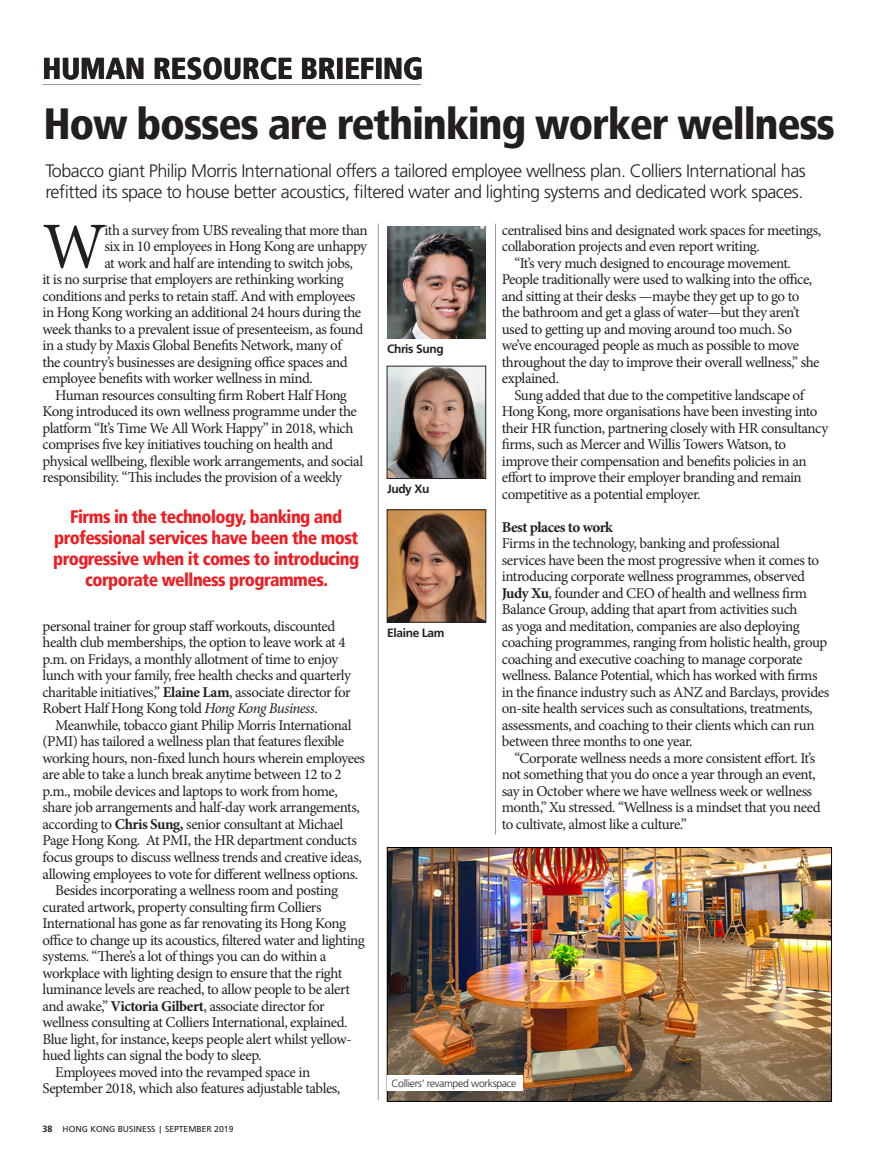
<style>
.page{position:relative;width:893px;height:1170px;background:#fff}
.page>*{position:absolute;margin:0;border:0;box-sizing:border-box;transform-origin:0 0}
.t1{font:65.7px "Minion Pro";color:#231f20}
.t2{font:900 condensed 43.5px "Frutiger";letter-spacing:-.03em;color:#231f20}
.t3{font:900 condensed 30px "Frutiger";color:#231f20}
.t4{font:300 18px/21px "Frutiger";letter-spacing:-.03em;color:#231f20}
.t5{font:900 condensed 18px/21px "Frutiger";letter-spacing:-.03em;color:#ee1d23;text-align:center}
.t6{font:15px/16.5px "Minion Pro";letter-spacing:-.035em;color:#231f20}
.t7{font:700 15px "Minion Pro";letter-spacing:-.03em;color:#231f20}
.t8{font:700 12px "Frutiger";letter-spacing:-.03em;color:#231f20}
.t9{font:300 10.5px "Frutiger";letter-spacing:-.03em;color:#231f20}
.t10{font:9px "Frutiger";color:#231f20}
.s1{font-weight:700}
.s2{font-style:italic}
</style>
<div class="page">
<hr style="left:43px;top:84px;width:378px;height:1px;background:#939598">
<img style="left:387px;top:226px;width:99px;height:113px">
<hr style="left:495px;top:224px;width:1px;height:610px;background:#939598">
<hr style="left:378px;top:224px;width:1px;height:875px;background:#939598">
<img style="left:389px;top:368px;width:95px;height:108px">
<div style="left:387px;top:366px;width:99px;height:112px;border:1px solid #231f20"></div>
<img style="left:389px;top:849px;width:441px;height:250px">
<div style="left:387px;top:847px;width:445px;height:254px;border:1px solid #000"></div>
<div style="left:387px;top:1074px;width:136px;height:16px;background:#fff"></div>
<img style="left:389px;top:511px;width:95px;height:109px">
<div style="left:387px;top:509px;width:99px;height:113px;border:1px solid #231f20"></div>
<h3 class="t3" style="left:43px;top:50px;width:382px">HUMAN RESOURCE BRIEFING</h3>
<h2 class="t2" style="left:44px;top:98px;width:793px">How bosses are rethinking worker wellness</h2>
<p class="t4" style="left:46px;top:160px;width:762px">Tobacco giant Philip Morris International offers a tailored employee wellness plan. Colliers International has refitted its space to house better acoustics, filtered water and lighting systems and dedicated work spaces.</p>
<h1 class="t1" style="left:43px;top:203px;width:65px">W</h1>
<p class="t6" style="left:104px;top:222px;width:265px">ith a survey from UBS revealing that more than</p>
<p class="t6" style="left:502px;top:222px;width:321px">centralised bins and designated work spaces for meetings,</p>
<p class="t6" style="left:502px;top:238px;width:260px">collaboration projects and even report writing.</p>
<p class="t6" style="left:514px;top:255px;width:278px">“It’s very much designed to encourage movement.</p>
<p class="t6" style="left:502px;top:271px;width:312px">People traditionally were used to walking into the office,</p>
<p class="t6" style="left:502px;top:288px;width:299px">and sitting at their desks —maybe they get up to go to</p>
<p class="t6" style="left:502px;top:304px;width:299px">the bathroom and get a glass of water—but they aren’t</p>
<p class="t6" style="left:502px;top:321px;width:292px">used to getting up and moving around too much. So</p>
<p class="t6" style="left:502px;top:337px;width:299px">we’ve encouraged people as much as possible to move</p>
<p class="t6" style="left:502px;top:354px;width:319px">throughout the day to improve their overall wellness,” she</p>
<p class="t6" style="left:502px;top:370px;width:59px">explained.</p>
<p class="t6" style="left:514px;top:387px;width:291px">Sung added that due to the competitive landscape of</p>
<p class="t6" style="left:502px;top:403px;width:317px">Hong Kong, more organisations have been investing into</p>
<p class="t6" style="left:502px;top:420px;width:328px">their HR function, partnering closely with HR consultancy</p>
<p class="t6" style="left:502px;top:436px;width:286px">firms, such as Mercer and Willis Towers Watson, to</p>
<p class="t6" style="left:502px;top:453px;width:306px">improve their compensation and benefits policies in an</p>
<p class="t6" style="left:502px;top:469px;width:301px">effort to improve their employer branding and remain</p>
<p class="t6" style="left:502px;top:486px;width:200px">competitive as a potential employer.</p>
<p class="t7" style="left:502px;top:516px;width:113px">Best places to work</p>
<p class="t6" style="left:502px;top:535px;width:329px">Firms in the technology, banking and professional<br>services have been the most progressive when it comes to introducing corporate wellness programmes, observed <span class="s1">Judy Xu</span>, founder and CEO of health and wellness firm Balance Group, adding that apart from activities such<br>as yoga and meditation, companies are also deploying coaching programmes, ranging from holistic health, group coaching and executive coaching to manage corporate wellness. Balance Potential, which has worked with firms in the finance industry such as ANZ and Barclays, provides on-site health services such as consultations, treatments, assessments, and coaching to their clients which can run between three months to one year.</p>
<p class="t6" style="left:502px;top:750px;width:320px;text-indent:13px">“Corporate wellness needs a more consistent effort. It’s not something that you do once a year through an event, say in October where we have wellness week or wellness month,” Xu stressed. “Wellness is a mindset that you need to cultivate, almost like a culture.”</p>
<p class="t6" style="left:104px;top:238px;width:264px">six in 10 employees in Hong Kong are unhappy</p>
<p class="t6" style="left:104px;top:255px;width:250px">at work and half are intending to switch jobs,</p>
<p class="t6" style="left:43px;top:271px;width:303px">it is no surprise that employers are rethinking working</p>
<p class="t6" style="left:43px;top:288px;width:314px">conditions and perks to retain staff. And with employees</p>
<p class="t6" style="left:43px;top:304px;width:320px">in Hong Kong working an additional 24 hours during the</p>
<p class="t6" style="left:43px;top:321px;width:322px">week thanks to a prevalent issue of presenteeism, as found</p>
<p class="t6" style="left:43px;top:337px;width:301px">in a study by Maxis Global Benefits Network, many of</p>
<p class="t6" style="left:43px;top:354px;width:307px">the country’s businesses are designing office spaces and</p>
<p class="t6" style="left:43px;top:370px;width:272px">employee benefits with worker wellness in mind.</p>
<p class="t6" style="left:55px;top:387px;width:293px">Human resources consulting firm Robert Half Hong</p>
<p class="t6" style="left:43px;top:403px;width:316px">Kong introduced its own wellness programme under the</p>
<p class="t6" style="left:43px;top:420px;width:312px">platform “It’s Time We All Work Happy” in 2018, which</p>
<p class="t6" style="left:43px;top:436px;width:292px">comprises five key initiatives touching on health and</p>
<p class="t6" style="left:43px;top:453px;width:322px">physical wellbeing, flexible work arrangements, and social</p>
<p class="t6" style="left:43px;top:469px;width:301px">responsibility. “This includes the provision of a weekly</p>
<p class="t8" style="left:387px;top:342px;width:58px">Chris Sung</p>
<p class="t8" style="left:387px;top:481px;width:44px">Judy Xu</p>
<p class="t5" style="left:53px;top:506px;width:308px">Firms in the technology, banking and professional services have been the most progressive when it comes to introducing corporate wellness programmes.</p>
<p class="t6" style="left:43px;top:618px;width:310px">personal trainer for group staff workouts, discounted health club memberships, the option to leave work at 4 p.m. on Fridays, a monthly allotment of time to enjoy lunch with your family, free health checks and quarterly charitable initiatives,” <span class="s1">Elaine Lam</span>, associate director for Robert Half Hong Kong told <span class="s2">Hong Kong Business</span>.</p>
<p class="t6" style="left:55px;top:717px;width:298px">Meanwhile, tobacco giant Philip Morris International</p>
<p class="t6" style="left:43px;top:733px;width:303px">(PMI) has tailored a wellness plan that features flexible</p>
<p class="t6" style="left:43px;top:750px;width:324px">working hours, non-fixed lunch hours wherein employees</p>
<p class="t6" style="left:43px;top:766px;width:301px">are able to take a lunch break anytime between 12 to 2</p>
<p class="t6" style="left:43px;top:783px;width:297px">p.m., mobile devices and laptops to work from home,</p>
<p class="t6" style="left:43px;top:799px;width:319px">share job arrangements and half-day work arrangements,</p>
<p class="t6" style="left:43px;top:816px;width:302px">according to <span class="s1">Chris Sung,</span> senior consultant at Michael</p>
<p class="t6" style="left:43px;top:832px;width:316px">Page Hong Kong. At PMI, the HR department conducts</p>
<p class="t6" style="left:43px;top:849px;width:321px">focus groups to discuss wellness trends and creative ideas,</p>
<p class="t6" style="left:43px;top:865px;width:317px">allowing employees to vote for different wellness options.</p>
<p class="t6" style="left:55px;top:882px;width:284px">Besides incorporating a wellness room and posting</p>
<p class="t6" style="left:43px;top:898px;width:280px">curated artwork, property consulting firm Colliers</p>
<p class="t6" style="left:43px;top:915px;width:305px">International has gone as far renovating its Hong Kong</p>
<p class="t6" style="left:43px;top:931px;width:324px">office to change up its acoustics, filtered water and lighting</p>
<p class="t6" style="left:43px;top:948px;width:286px">systems. “There’s a lot of things you can do within a</p>
<p class="t6" style="left:43px;top:964px;width:301px">workplace with lighting design to ensure that the right</p>
<p class="t6" style="left:43px;top:981px;width:309px">luminance levels are reached, to allow people to be alert</p>
<p class="t6" style="left:43px;top:997px;width:284px">and awake,” <span class="s1">Victoria Gilbert</span>, associate director for</p>
<p class="t6" style="left:43px;top:1014px;width:307px">wellness consulting at Colliers International, explained.</p>
<p class="t6" style="left:43px;top:1030px;width:311px">Blue light, for instance, keeps people alert whilst yellow-</p>
<p class="t6" style="left:43px;top:1047px;width:221px">hued lights can signal the body to sleep.</p>
<p class="t6" style="left:55px;top:1063px;width:256px">Employees moved into the revamped space in</p>
<p class="t6" style="left:43px;top:1080px;width:299px">September 2018, which also features adjustable tables,</p>
<p class="t8" style="left:387px;top:625px;width:59px">Elaine Lam</p>
<p class="t9" style="left:392px;top:1076px;width:126px">Colliers’ revamped workspace</p>
<p class="t10" style="left:43px;top:1123px;width:193px"><span class="s1">38</span> HONG KONG BUSINESS | SEPTEMBER 2019</p>
</div>
